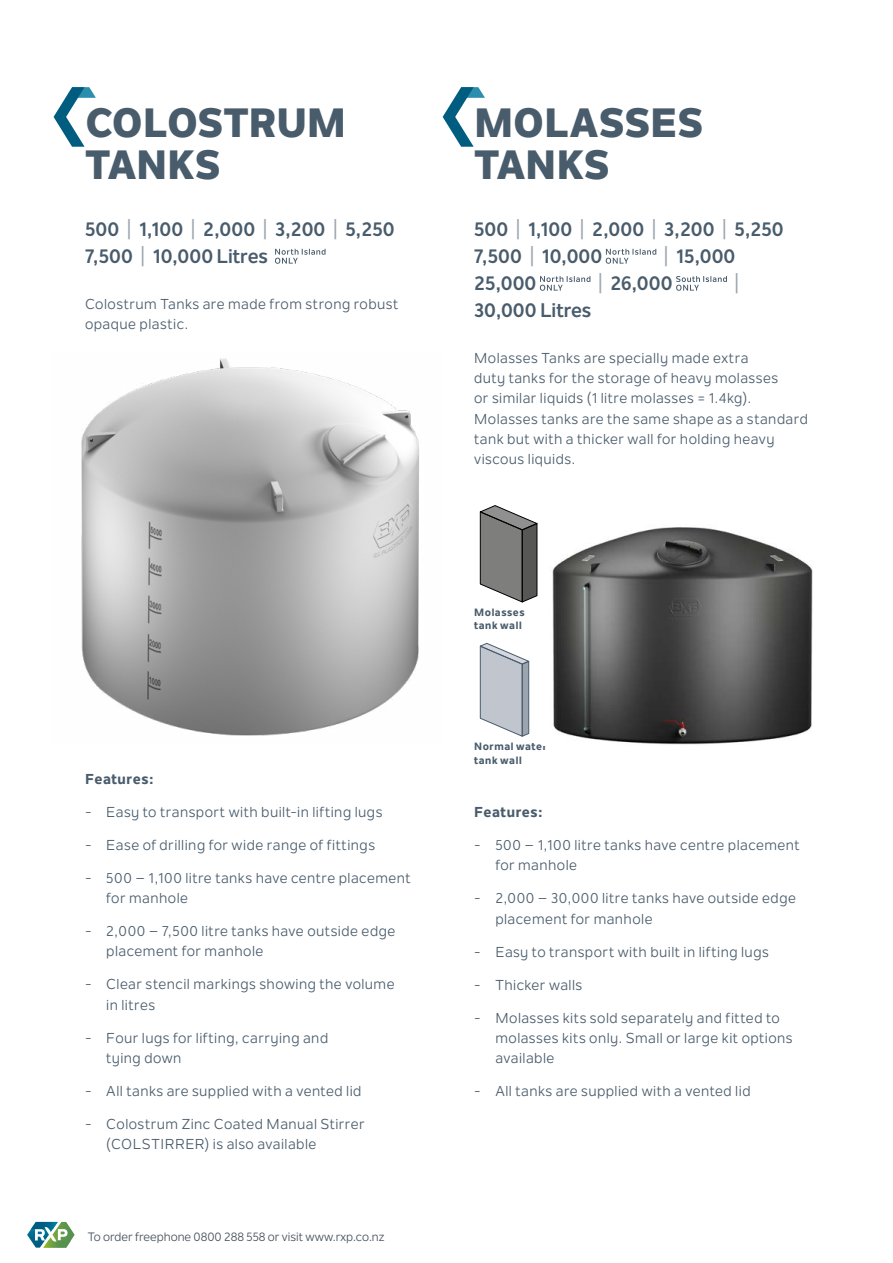
<style>
.page{position:relative;width:893px;height:1263px;background:#fff}
.page>*{position:absolute;margin:0;border:0;box-sizing:border-box;transform-origin:0 0}
.t1{font:800 40.5px/42px "Nolan Next";letter-spacing:-.01em;color:#495c6c}
.t2{font:700 19.5px/27px "Nolan Next";color:#495c6c}
.t3{font:500 19.5px "Nolan Next";color:#9ca4af}
.t4{font:14.25px/20.2px "Nolan Next";letter-spacing:.03em;color:#495c6c}
.t5{font:800 14.25px "Nolan Next";letter-spacing:.035em;color:#495c6c}
.t6{font:12px "Nolan Next";color:#444f5a}
.t7{font:800 10.5px/13.5px "Nolan Next";letter-spacing:.055em;color:#495c6c}
.s1{font-weight:500;color:#9ca4af}
</style>
<div class="page">
<svg style="left:479px;top:505px;width:59px;height:98px"></svg>
<svg style="left:479px;top:643px;width:51px;height:94px"></svg>
<svg style="left:275px;top:249px;width:51px;height:15px"></svg>
<svg style="left:606px;top:249px;width:50px;height:15px"></svg>
<svg style="left:540px;top:276px;width:50px;height:15px"></svg>
<svg style="left:676px;top:276px;width:51px;height:15px"></svg>
<svg style="left:54px;top:87px;width:42px;height:60px"></svg>
<svg style="left:443px;top:87px;width:42px;height:60px"></svg>
<img style="left:552px;top:527px;width:261px;height:218px">
<svg style="left:27px;top:1222px;width:48px;height:25px"></svg>
<img style="left:81px;top:358px;width:338px;height:378px">
<h1 class="t1" style="left:85px;top:101px;width:263px">COLOSTRUM<br>TANKS</h1>
<h1 class="t1" style="left:474px;top:101px;width:231px">MOLASSES<br>TANKS</h1>
<h2 class="t2" style="left:85px;top:215px;width:311px">500 <span class="s1">|</span> 1,100 <span class="s1">|</span> 2,000 <span class="s1">|</span> 3,200 <span class="s1">|</span> 5,250<br>7,500 <span class="s1">|</span> 10,000 Litres</h2>
<p class="t4" style="left:85px;top:294px;width:315px">Colostrum Tanks are made from strong robust opaque plastic.</p>
<p class="t5" style="left:85px;top:770px;width:70px">Features:</p>
<p class="t4" style="left:85px;top:802px;width:299px">- Easy to transport with built-in lifting lugs</p>
<p class="t4" style="left:85px;top:835px;width:292px">- Ease of drilling for wide range of fittings</p>
<p class="t4" style="left:106px;top:868px;width:306px;text-indent:-21px">- 500 – 1,100 litre tanks have centre placement for manhole</p>
<p class="t4" style="left:106px;top:921px;width:291px;text-indent:-21px">- 2,000 – 7,500 litre tanks have outside edge placement for manhole</p>
<p class="t4" style="left:106px;top:974px;width:290px;text-indent:-21px">- Clear stencil markings showing the volume in litres</p>
<p class="t4" style="left:106px;top:1027px;width:223px;text-indent:-21px">- Four lugs for lifting, carrying and tying down</p>
<p class="t4" style="left:85px;top:1081px;width:278px">- All tanks are supplied with a vented lid</p>
<p class="t4" style="left:106px;top:1114px;width:260px;text-indent:-21px">- Colostrum Zinc Coated Manual Stirrer (COLSTIRRER) is also available</p>
<p class="t6" style="left:88px;top:1229px;width:298px">To order freephone 0800 288 558 or visit www.rxp.co.nz</p>
<h2 class="t2" style="left:474px;top:215px;width:311px">500 <span class="s1">|</span> 1,100 <span class="s1">|</span> 2,000 <span class="s1">|</span> 3,200 <span class="s1">|</span> 5,250<br>7,500 <span class="s1">|</span> 10,000</h2>
<h2 class="t2" style="left:663px;top:242px;width:74px"><span class="s1">|</span> 15,000</h2>
<h2 class="t2" style="left:474px;top:269px;width:64px">25,000</h2>
<h2 class="t2" style="left:597px;top:269px;width:77px"><span class="s1">|</span> 26,000</h2>
<h2 class="t3" style="left:734px;top:271px;width:7px">|</h2>
<h2 class="t2" style="left:474px;top:296px;width:119px">30,000 Litres</h2>
<p class="t4" style="left:474px;top:348px;width:335px">Molasses Tanks are specially made extra<br>duty tanks for the storage of heavy molasses<br>or similar liquids (1 litre molasses = 1.4kg).<br>Molasses tanks are the same shape as a standard tank but with a thicker wall for holding heavy viscous liquids.</p>
<p class="t7" style="left:474px;top:605px;width:52px">Molasses tank wall</p>
<p class="t7" style="left:474px;top:740px;width:74px">Normal water tank wall</p>
<p class="t5" style="left:474px;top:803px;width:70px">Features:</p>
<p class="t4" style="left:495px;top:835px;width:306px;text-indent:-21px">- 500 – 1,100 litre tanks have centre placement for manhole</p>
<p class="t4" style="left:495px;top:888px;width:302px;text-indent:-21px">- 2,000 – 30,000 litre tanks have outside edge placement for manhole</p>
<p class="t4" style="left:474px;top:941px;width:296px">- Easy to transport with built in lifting lugs</p>
<p class="t4" style="left:474px;top:974px;width:110px">- Thicker walls</p>
<p class="t4" style="left:495px;top:1007px;width:299px;text-indent:-21px">- Molasses kits sold separately and fitted to molasses kits only. Small or large kit options available</p>
<p class="t4" style="left:474px;top:1081px;width:278px">- All tanks are supplied with a vented lid</p>
</div>
